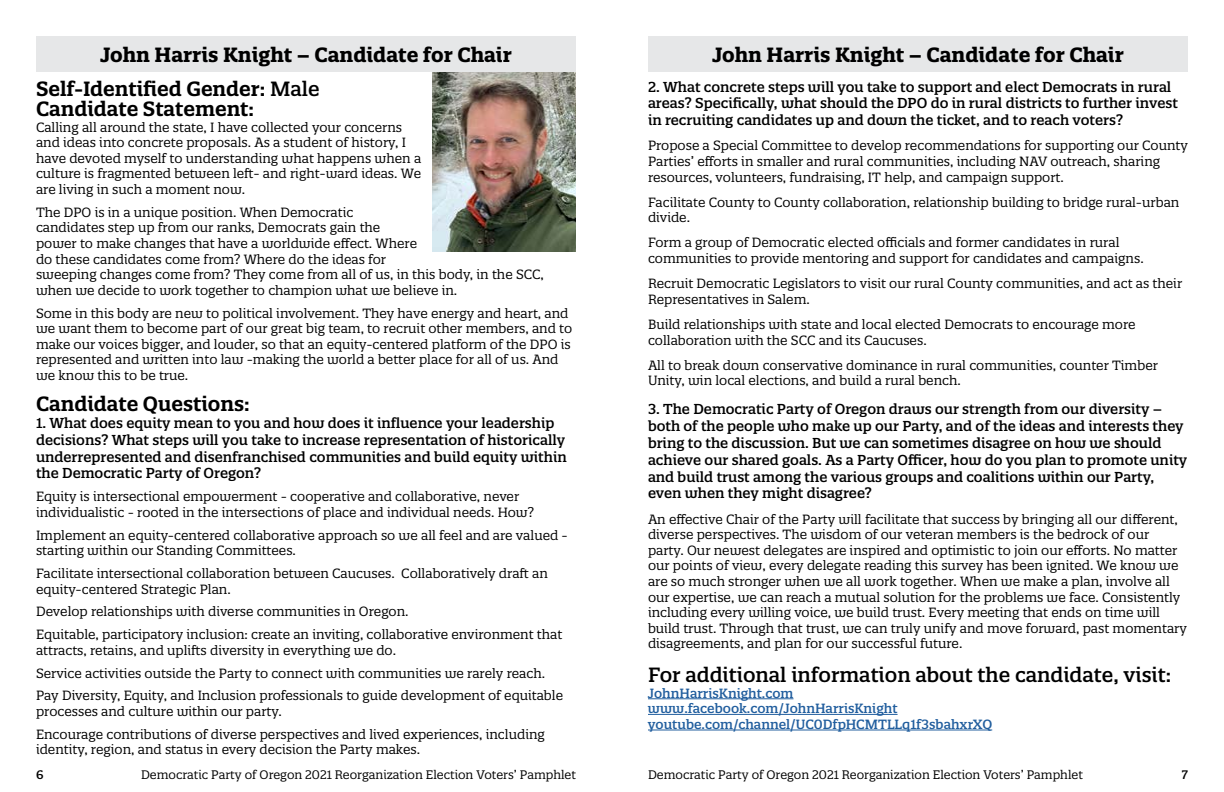
<style>
.page{position:relative;width:1224px;height:792px;background:#fff}
.page>*{position:absolute;margin:0;border:0;box-sizing:border-box;transform-origin:0 0}
.t1{font:700 20px "Quatro Slab";color:#000}
.t2{font:600 20px/20px "Quatro Slab";color:#000}
.t3{font:500 20px "Quatro Slab";color:#000}
.t4{font:500 14px/16.8px "Quatro Slab";color:#000}
.t5{font:13px/15.6px "Quatro Slab";color:#000}
.t6{font:500 13px/15.6px "Quatro Slab";color:#215e9e}
.t7{font:12px "Quatro Slab";color:#000}
.t8{font:500 12px "Quatro Slab";color:#000}
.s1{font-weight:500}
</style>
<div class="page">
<img style="left:432px;top:72px;width:144px;height:180px">
<div style="left:36px;top:36px;width:540px;height:36px;background:#e6e7e8"></div>
<hr style="left:648px;top:698px;width:146px;height:1px;background:#215e9e">
<hr style="left:648px;top:714px;width:250px;height:1px;background:#215e9e">
<hr style="left:648px;top:730px;width:344px;height:1px;background:#215e9e">
<div style="left:648px;top:36px;width:540px;height:36px;background:#e6e7e8"></div>
<h1 class="t1" style="left:100px;top:42px;width:413px">John Harris Knight – Candidate for Chair</h1>
<h1 class="t2" style="left:36px;top:79px;width:285px">Self-Identified Gender: <span class="s1">Male<br></span>Candidate Statement:</h1>
<p class="t5" style="left:36px;top:119px;width:387px">Calling all around the state, I have collected your concerns and ideas into concrete proposals. As a student of history, I have devoted myself to understanding what happens when a culture is fragmented between left- and right-ward ideas. We are living in such a moment now.</p>
<p class="t5" style="left:36px;top:204px;width:509px">The DPO is in a unique position. When Democratic<br>candidates step up from our ranks, Democrats gain the<br>power to make changes that have a worldwide effect. Where<br>do these candidates come from? Where do the ideas for<br>sweeping changes come from? They come from all of us, in this body, in the SCC, when we decide to work together to champion what we believe in.</p>
<p class="t5" style="left:36px;top:305px;width:538px">Some in this body are new to political involvement. They have energy and heart, and we want them to become part of our great big team, to recruit other members, and to make our voices bigger, and louder, so that an equity-centered platform of the DPO is represented and written into law -making the world a better place for all of us. And we know this to be true.</p>
<h1 class="t2" style="left:36px;top:394px;width:215px">Candidate Questions:</h1>
<p class="t4" style="left:36px;top:415px;width:532px">1. What does equity mean to you and how does it influence your leadership decisions? What steps will you take to increase representation of historically underrepresented and disenfranchised communities and build equity within the Democratic Party of Oregon?</p>
<p class="t5" style="left:36px;top:489px;width:500px">Equity is intersectional empowerment - cooperative and collaborative, never individualistic - rooted in the intersections of place and individual needs. How?</p>
<p class="t5" style="left:36px;top:527px;width:533px">Implement an equity-centered collaborative approach so we all feel and are valued - starting within our Standing Committees.</p>
<p class="t5" style="left:36px;top:565px;width:513px">Facilitate intersectional collaboration between Caucuses. Collaboratively draft an equity-centered Strategic Plan.</p>
<p class="t5" style="left:36px;top:600px;width:528px;line-height:22.8px">Develop relationships with diverse communities in Oregon.<br>Equitable, participatory inclusion: create an inviting, collaborative environment that</p>
<p class="t5" style="left:36px;top:639px;width:529px;line-height:22.8px">attracts, retains, and uplifts diversity in everything we do.<br>Service activities outside the Party to connect with communities we rarely reach.<br>Pay Diversity, Equity, and Inclusion professionals to guide development of equitable</p>
<p class="t5" style="left:36px;top:700px;width:510px;line-height:22.8px">processes and culture within our party.<br>Encourage contributions of diverse perspectives and lived experiences, including</p>
<p class="t5" style="left:36px;top:742px;width:386px">identity, region, and status in every decision the Party makes.</p>
<h1 class="t1" style="left:712px;top:42px;width:413px">John Harris Knight – Candidate for Chair</h1>
<p class="t4" style="left:648px;top:78px;width:531px">2. What concrete steps will you take to support and elect Democrats in rural areas? Specifically, what should the DPO do in rural districts to further invest in recruiting candidates up and down the ticket, and to reach voters?</p>
<p class="t5" style="left:648px;top:138px;width:541px">Propose a Special Committee to develop recommendations for supporting our County<br>Parties’ efforts in smaller and rural communities, including NAV outreach, sharing resources, volunteers, fundraising, IT help, and campaign support.</p>
<p class="t5" style="left:648px;top:194px;width:533px">Facilitate County to County collaboration, relationship building to bridge rural-urban divide.</p>
<p class="t5" style="left:648px;top:235px;width:497px">Form a group of Democratic elected officials and former candidates in rural communities to provide mentoring and support for candidates and campaigns.</p>
<p class="t5" style="left:648px;top:276px;width:536px">Recruit Democratic Legislators to visit our rural County communities, and act as their<br>Representatives in Salem.</p>
<p class="t5" style="left:648px;top:317px;width:489px">Build relationships with state and local elected Democrats to encourage more collaboration with the SCC and its Caucuses.</p>
<p class="t5" style="left:648px;top:357px;width:511px">All to break down conservative dominance in rural communities, counter Timber<br>Unity, win local elections, and build a rural bench.</p>
<p class="t4" style="left:648px;top:401px;width:541px">3. The Democratic Party of Oregon draws our strength from our diversity – both of the people who make up our Party, and of the ideas and interests they bring to the discussion. But we can sometimes disagree on how we should achieve our shared goals. As a Party Officer, how do you plan to promote unity and build trust among the various groups and coalitions within our Party, even when they might disagree?</p>
<p class="t5" style="left:648px;top:511px;width:540px">An effective Chair of the Party will facilitate that success by bringing all our different, diverse perspectives. The wisdom of our veteran members is the bedrock of our party. Our newest delegates are inspired and optimistic to join our efforts. No matter our points of view, every delegate reading this survey has been ignited. We know we are so much stronger when we all work together. When we make a plan, involve all our expertise, we can reach a mutual solution for the problems we face. Consistently including every willing voice, we build trust. Every meeting that ends on time will build trust. Through that trust, we can truly unify and move forward, past momentary disagreements, and plan for our successful future.</p>
<h1 class="t3" style="left:648px;top:662px;width:525px">For additional information about the candidate, visit:</h1>
<p class="t6" style="left:648px;top:685px;width:346px">JohnHarrisKnight.com www.facebook.com/JohnHarrisKnight youtube.com/channel/UC0DfpHCMTLLq1f3sbahxrXQ</p>
<p class="t8" style="left:36px;top:767px;width:9px">6</p>
<p class="t7" style="left:141px;top:767px;width:436px">Democratic Party of Oregon 2021 Reorganization Election Voters’ Pamphlet</p>
<p class="t7" style="left:648px;top:767px;width:436px">Democratic Party of Oregon 2021 Reorganization Election Voters’ Pamphlet</p>
<p class="t8" style="left:1182px;top:767px;width:8px">7</p>
</div>
